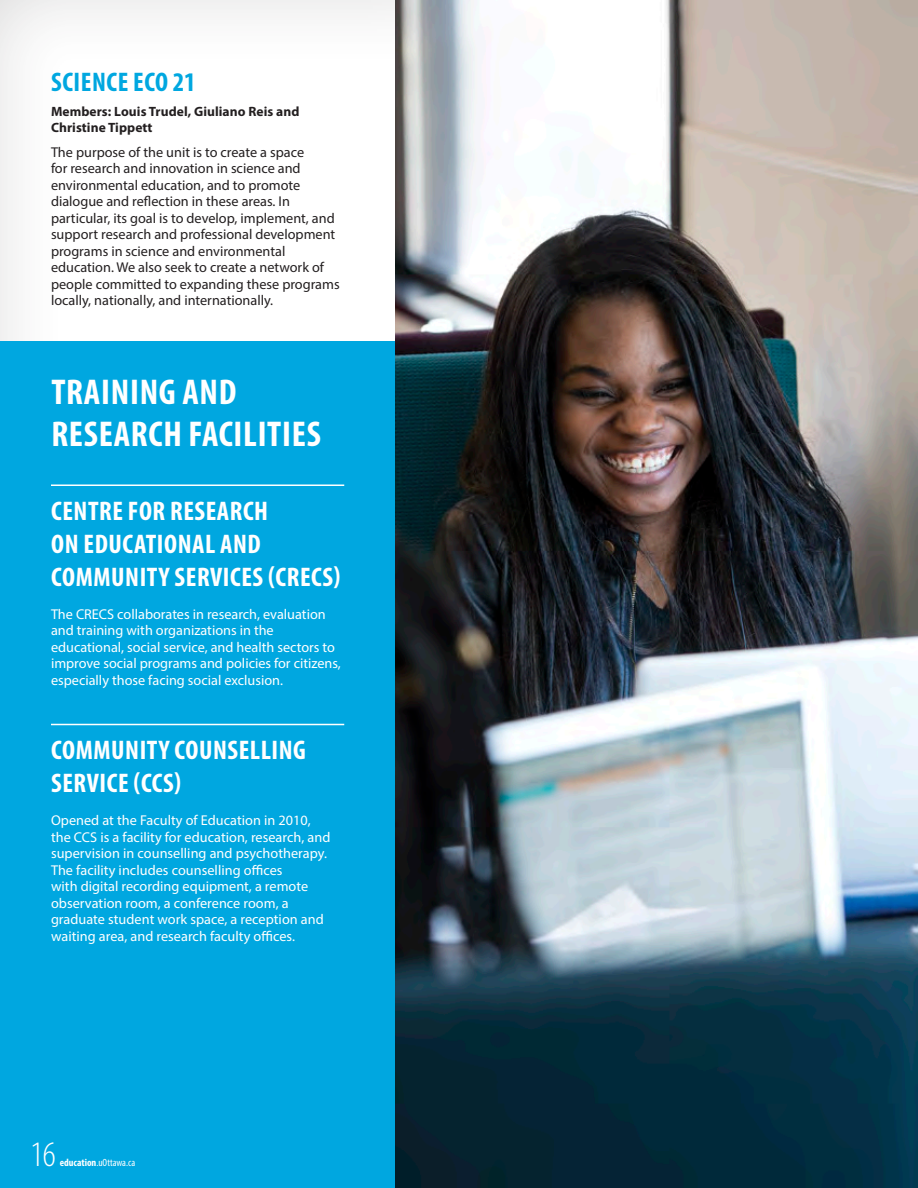
<style>
.page{position:relative;width:918px;height:1188px;background:#fff}
.page>*{position:absolute;margin:0;border:0;box-sizing:border-box;transform-origin:0 0}
.Titre_3{font:700 condensed 36px/41.2px "Myriad Pro";letter-spacing:.02em;color:#fff}
.t1{font:300 condensed 36px "Myriad Pro";color:#fff}
.Titre_3__WHT_line{font:700 condensed 27px/33px "Myriad Pro";letter-spacing:.02em;color:#fff}
.Titre_3__Blue_-_BLK{font:700 condensed 27px "Myriad Pro";letter-spacing:.02em;color:#00a7e0}
.Sous-Titre_-_Recherc{font:14.25px/16.5px "Myriad Pro";color:#fff}
.Body{font:14.25px/16.5px "Myriad Pro";color:#231f20}
.Sous-Titre_-_Recherc-2{font:700 13.5px/16.5px "Myriad Pro";letter-spacing:.005em;color:#231f20}
.t2{font:condensed 10.5px "Myriad Pro";color:#fff}
.s1{font-weight:700}
</style>
<div class="page">
<div style="left:0;top:341px;width:484px;height:847px;background:#00a7e0"></div>
<hr style="left:51px;top:484px;width:293px;height:2px;background:#fff">
<hr style="left:51px;top:724px;width:293px;height:1px;background:#fff">
<img style="left:395px;top:0;width:523px;height:1188px">
<p class="Titre_3__Blue_-_BLK" style="left:51px;top:65px;width:146px">SCIENCE ECO 21</p>
<p class="Sous-Titre_-_Recherc-2" style="left:51px;top:102px;width:250px">Members: Louis Trudel, Giuliano Reis and<br>Christine Tippett</p>
<p class="Body" style="left:51px;top:143px;width:290px">The purpose of the unit is to create a space<br>for research and innovation in science and environmental education, and to promote dialogue and reflection in these areas. In particular, its goal is to develop, implement, and support research and professional development programs in science and environmental education. We also seek to create a network of people committed to expanding these programs locally, nationally, and internationally.</p>
<p class="Titre_3" style="left:51px;top:371px;width:271px">TRAINING AND<br>RESEARCH FACILITIES</p>
<p class="Titre_3__WHT_line" style="left:51px;top:494px;width:291px">CENTRE FOR RESEARCH<br>ON EDUCATIONAL AND<br>COMMUNITY SERVICES (CRECS)</p>
<p class="Sous-Titre_-_Recherc" style="left:51px;top:605px;width:291px">The CRECS collaborates in research, evaluation and training with organizations in the educational, social service, and health sectors to improve social programs and policies for citizens, especially those facing social exclusion.</p>
<p class="Titre_3__WHT_line" style="left:51px;top:733px;width:256px">COMMUNITY COUNSELLING<br>SERVICE (CCS)</p>
<p class="Sous-Titre_-_Recherc" style="left:51px;top:812px;width:281px">Opened at the Faculty of Education in 2010, the CCS is a facility for education, research, and supervision in counselling and psychotherapy.<br>The facility includes counselling offices<br>with digital recording equipment, a remote observation room, a conference room, a graduate student work space, a reception and waiting area, and research faculty offices.</p>
<h1 class="t1" style="left:30px;top:1133px;width:27px">16</h1>
<p class="t2" style="left:60px;top:1156px;width:77px"><span class="s1">education</span>.uOttawa.ca</p>
</div>
